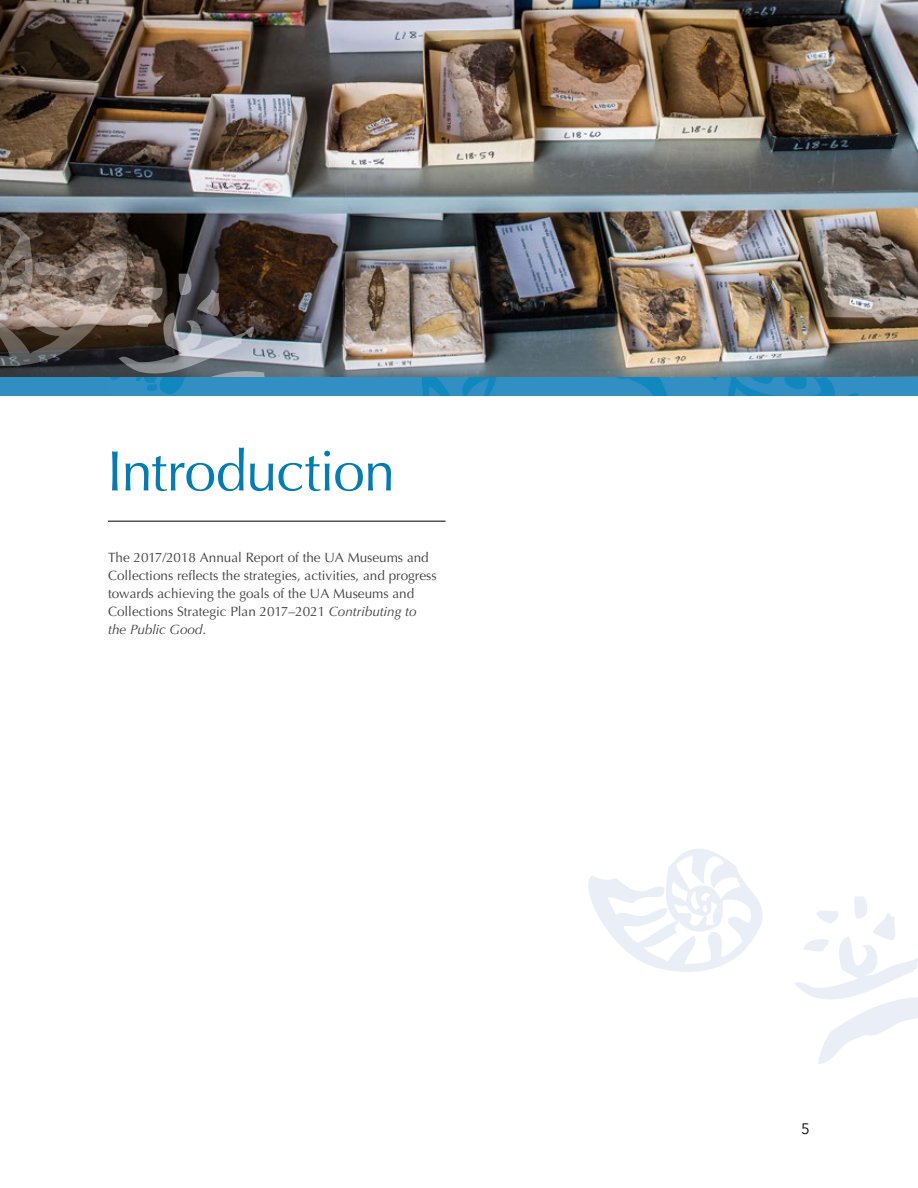
<style>
.page{position:relative;width:918px;height:1188px;background:#fff}
.page>*{position:absolute;margin:0;border:0;box-sizing:border-box;transform-origin:0 0}
.t1{font:57px "Optima";letter-spacing:-.025em;color:#007cb6}
.t2{font:15px "Avenir Next LT Pro";color:#000}
.t3{font:13.5px/18px "Optima";color:#414042}
.s1{font-style:italic}
</style>
<div class="page">
<img style="left:0;top:0;width:918px;height:377px">
<hr style="left:108px;top:521px;width:338px;height:1px;background:#000">
<img style="left:270px;top:377px;width:648px;height:18px">
<svg style="left:0;top:208px;width:270px;height:188px;background:#565859"></svg>
<svg style="left:795px;top:896px;width:123px;height:168px"></svg>
<svg style="left:588px;top:849px;width:175px;height:123px"></svg>
<h1 class="t1" style="left:107px;top:438px;width:290px">Introduction</h1>
<p class="t3" style="left:108px;top:549px;width:330px">The 2017/2018 Annual Report of the UA Museums and Collections reflects the strategies, activities, and progress towards achieving the goals of the UA Museums and Collections Strategic Plan 2017–2021 <span class="s1">Contributing to the Public Good</span>.</p>
<p class="t2" style="left:801px;top:1120px;width:10px">5</p>
</div>
